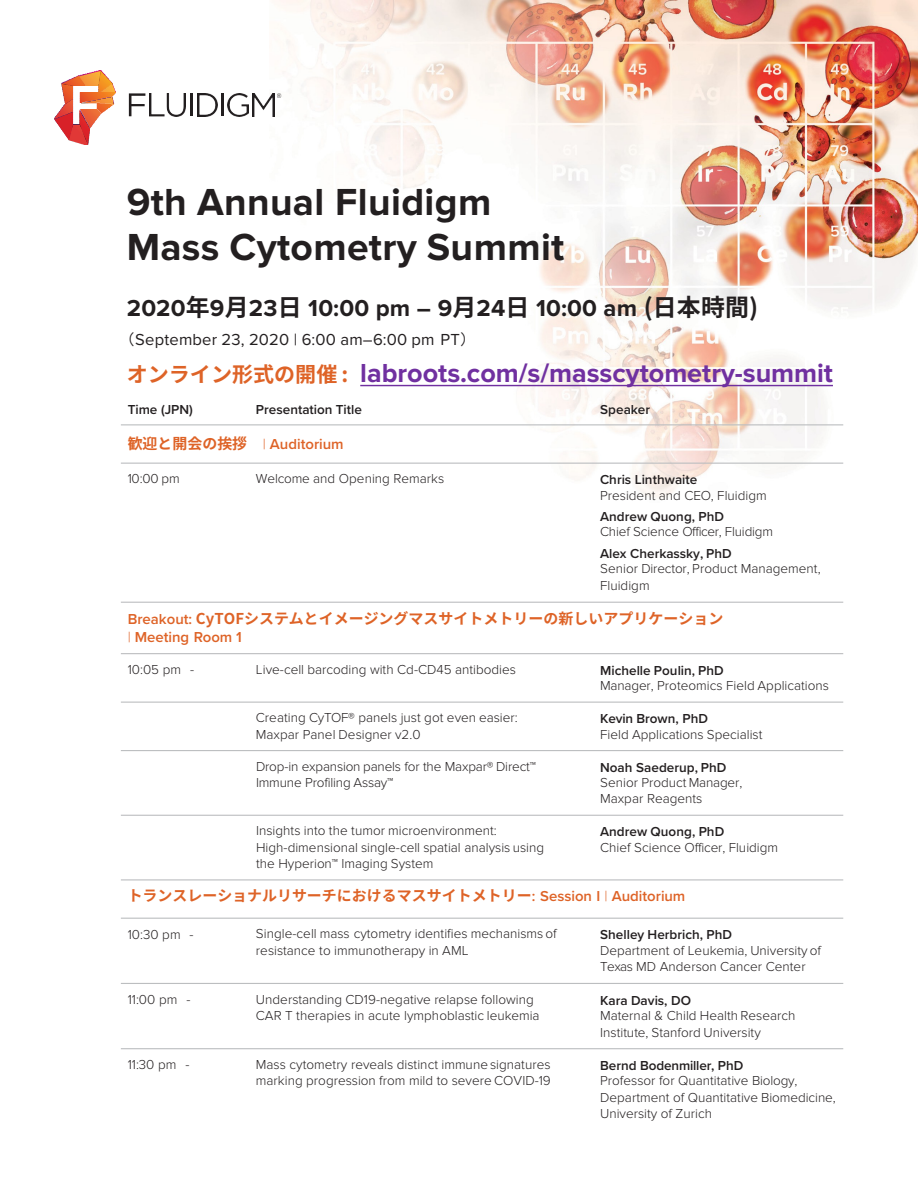
<style>
.page{position:relative;width:918px;height:1188px;background:#fff}
.page>*{position:absolute;margin:0;border:0;box-sizing:border-box;transform-origin:0 0}
.t1{font:700 39px "Proxima Nova";letter-spacing:.01em;color:#231f20}
.t2{font:700 27px "Proxima Nova";color:#7030a0}
.t3{font:700 24px "Proxima Nova";letter-spacing:.01em;color:#231f20}
.t4{font:700 21px "Noto Sans JP";color:#de6327}
.t5{font:16.5px "Proxima Nova";letter-spacing:.01em;color:#231f20}
.t6{font:700 15px/17.7px "Noto Sans JP";color:#de6327}
.t7{font:600 15px "Proxima Nova";color:#de6327}
.t8{font:300 13.5px/16.5px "Proxima Nova";color:#231f20}
.t9{font:600 13.5px "Proxima Nova";color:#231f20}
.s1{font-family:"Noto Sans JP"}
.s2{font-family:"MS P Gothic"}
.s3{font-family:"Noto Sans JP";font-weight:700}
.s4{font-weight:300}
.s5{font-family:"Proxima Nova";font-weight:600}
.s6{font-family:"Proxima Nova";font-weight:300}
.s7{font-weight:600}
</style>
<div class="page">
<img style="left:269px;top:0;width:649px;height:498px">
<img style="left:68px;top:75px;width:47px;height:66px">
<svg style="left:129px;top:93px;width:16px;height:23px"></svg>
<img style="left:149px;top:93px;width:36px;height:24px">
<hr style="left:190px;top:93px;width:2px;height:23px;background:#221e1f">
<img style="left:197px;top:93px;width:20px;height:23px">
<hr style="left:221px;top:93px;width:3px;height:23px;background:#221e1f">
<img style="left:227px;top:93px;width:21px;height:24px">
<img style="left:252px;top:93px;width:22px;height:23px">
<svg style="left:277px;top:94px;width:4px;height:4px"></svg>
<img style="left:78px;top:70px;width:21px;height:16px">
<img style="left:61px;top:76px;width:25px;height:10px">
<img style="left:99px;top:70px;width:13px;height:13px">
<img style="left:99px;top:83px;width:17px;height:10px">
<img style="left:80px;top:93px;width:36px;height:9px">
<img style="left:80px;top:96px;width:34px;height:8px">
<img style="left:97px;top:102px;width:17px;height:11px">
<img style="left:90px;top:109px;width:11px;height:19px">
<img style="left:80px;top:109px;width:10px;height:36px">
<img style="left:69px;top:124px;width:19px;height:21px">
<img style="left:54px;top:119px;width:19px;height:21px">
<img style="left:54px;top:104px;width:19px;height:15px">
<img style="left:61px;top:83px;width:12px;height:21px">
<hr style="left:121px;top:424px;width:722px;height:1px;background:#bcbec0">
<hr style="left:121px;top:463px;width:722px;height:1px;background:#bcbec0">
<hr style="left:121px;top:602px;width:722px;height:1px;background:#bcbec0">
<hr style="left:121px;top:653px;width:722px;height:1px;background:#bcbec0">
<hr style="left:121px;top:702px;width:722px;height:1px;background:#bcbec0">
<hr style="left:121px;top:750px;width:722px;height:1px;background:#bcbec0">
<hr style="left:121px;top:815px;width:722px;height:1px;background:#bcbec0">
<hr style="left:121px;top:879px;width:722px;height:1px;background:#bcbec0">
<hr style="left:121px;top:918px;width:722px;height:1px;background:#bcbec0">
<hr style="left:121px;top:983px;width:722px;height:1px;background:#bcbec0">
<hr style="left:121px;top:1048px;width:722px;height:1px;background:#bcbec0">
<svg style="left:360px;top:385px;width:473px;height:1px"></svg>
<h2 class="t1" style="left:127px;top:180px;width:366px">9th Annual Fluidigm</h2>
<h2 class="t1" style="left:127px;top:225px;width:439px">Mass Cytometry Summit</h2>
<p class="t3" style="left:127px;top:294px;width:633px">2020<span class="s1">年</span>9<span class="s1">月</span>23<span class="s1">日</span> 10:00 pm – 9<span class="s1">月</span>24<span class="s1">日</span> 10:00 am <span class="s1">(日本時間)</span></p>
<p class="t5" style="left:127px;top:330px;width:343px"><span class="s2">（</span>September 23, 2020 | 6:00 am–6:00 pm PT<span class="s2">）</span></p>
<p class="t4" style="left:127px;top:362px;width:223px">オンライン形式の開催 :</p>
<p class="t9" style="left:128px;top:399px;width:67px">Time (JPN)</p>
<p class="t9" style="left:256px;top:399px;width:107px">Presentation Title</p>
<p class="t9" style="left:600px;top:399px;width:52px">Speaker</p>
<p class="t7" style="left:128px;top:433px;width:218px"><span class="s3">歓迎と開会の挨拶</span> <span class="s4">|</span> Auditorium</p>
<p class="t8" style="left:128px;top:471px;width:54px">10:00 pm</p>
<p class="t8" style="left:256px;top:471px;width:190px">Welcome and Opening Remarks</p>
<p class="t9" style="left:600px;top:470px;width:99px">Chris Linthwaite</p>
<p class="t8" style="left:600px;top:487px;width:168px">President and CEO, Fluidigm</p>
<p class="t9" style="left:600px;top:507px;width:126px">Andrew Quong, PhD</p>
<p class="t8" style="left:600px;top:524px;width:175px">Chief Science Officer, Fluidigm</p>
<p class="t9" style="left:600px;top:543px;width:133px">Alex Cherkassky, PhD</p>
<p class="t8" style="left:600px;top:561px;width:222px">Senior Director, Product Management,<br>Fluidigm</p>
<p class="t6" style="left:128px;top:610px;width:597px"><span class="s5">Breakout:</span> CyTOFシステムとイメージングマスサイトメトリーの新しいアプリケーション<span class="s6">|</span> <span class="s5">Meeting Room 1</span></p>
<p class="t8" style="left:128px;top:662px;width:68px">10:05 pm -</p>
<p class="t8" style="left:256px;top:661px;width:262px">Live-cell barcoding with Cd-CD45 antibodies</p>
<p class="t9" style="left:600px;top:660px;width:125px">Michelle Poulin, PhD</p>
<p class="t8" style="left:600px;top:677px;width:231px">Manager, Proteomics Field Applications</p>
<p class="t8" style="left:256px;top:710px;width:263px">Creating CyTOF® panels just got even easier:<br>Maxpar Panel Designer v2.0</p>
<p class="t9" style="left:600px;top:709px;width:109px">Kevin Brown, PhD</p>
<p class="t2" style="left:360px;top:358px;width:474px">labroots.com/s/masscytometry-summit</p>
<p class="t8" style="left:600px;top:726px;width:164px">Field Applications Specialist</p>
<p class="t8" style="left:256px;top:758px;width:281px">Drop-in expansion panels for the Maxpar® Direct™<br>Immune Profiling Assay™</p>
<p class="t8" style="left:600px;top:759px;width:144px;line-height:15.8px"><span class="s7">Noah Saederup, PhD<br></span>Senior ProductManager,<br>Maxpar Reagents</p>
<p class="t8" style="left:256px;top:823px;width:242px">Insights into the tumor microenvironment:</p>
<p class="t8" style="left:256px;top:839px;width:290px">High-dimensional single-cell spatial analysis using the Hyperion™ Imaging System</p>
<p class="t9" style="left:600px;top:822px;width:126px">Andrew Quong, PhD</p>
<p class="t8" style="left:600px;top:839px;width:180px">Chief Science Officer, Fluidigm</p>
<p class="t6" style="left:128px;top:887px;width:559px">トランスレーショナルリサーチにおけるマスサイトメトリー<span class="s5">: Session I</span> <span class="s6">|</span> <span class="s5">Auditorium</span></p>
<p class="t8" style="left:128px;top:926px;width:67px">10:30 pm -</p>
<p class="t8" style="left:256px;top:926px;width:302px">Single-cell mass cytometry identifies mechanisms of resistance to immunotherapy in AML</p>
<p class="t9" style="left:600px;top:925px;width:133px">Shelley Herbrich, PhD</p>
<p class="t8" style="left:600px;top:942px;width:223px">Department of Leukemia, University of<br>Texas MD Anderson Cancer Center</p>
<p class="t8" style="left:128px;top:991px;width:64px">11:00 pm -</p>
<p class="t8" style="left:256px;top:991px;width:285px">Understanding CD19-negative relapse following<br>CAR T therapies in acute lymphoblastic leukemia</p>
<p class="t9" style="left:600px;top:990px;width:92px">Kara Davis, DO</p>
<p class="t8" style="left:600px;top:1007px;width:197px">Maternal &amp; Child Health Research<br>Institute, Stanford University</p>
<p class="t8" style="left:128px;top:1057px;width:63px">11:30 pm -</p>
<p class="t8" style="left:256px;top:1056px;width:296px">Mass cytometry reveals distinct immune signatures marking progression from mild to severe COVID-19</p>
<p class="t9" style="left:600px;top:1055px;width:145px">Bernd Bodenmiller, PhD</p>
<p class="t8" style="left:600px;top:1073px;width:237px">Professor for Quantitative Biology,<br>Department of Quantitative Biomedicine,<br>University of Zurich</p>
</div>
